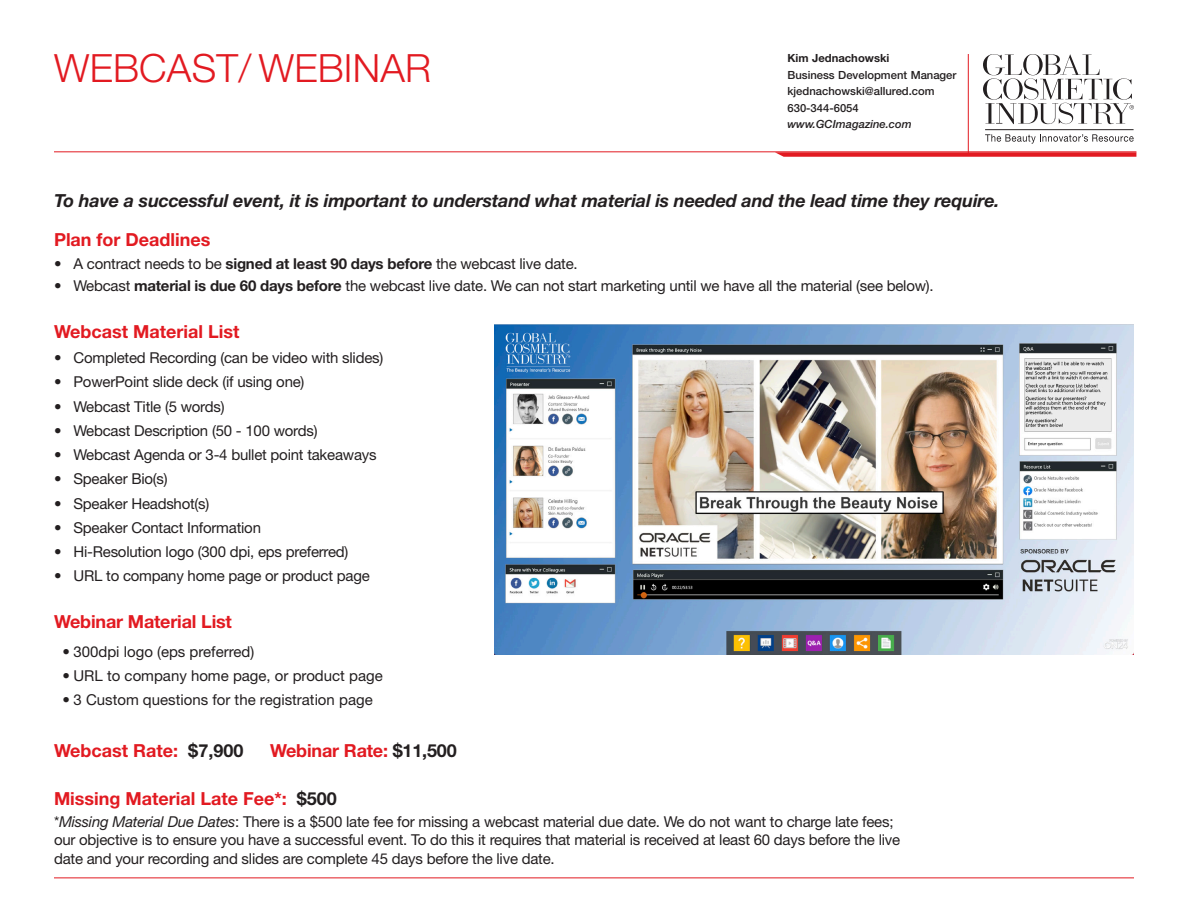
<style>
.page{position:relative;width:1188px;height:918px;background:#fff}
.page>*{position:absolute;margin:0;border:0;box-sizing:border-box;transform-origin:0 0}
.Category_Headline{font:300 39px "Helvetica Neue LT Std";letter-spacing:.005em;color:#e21a21}
.Subhead_1{font:700 18px "Helvetica Neue LT Std";color:#e21a21}
.Deck{font:italic 700 18px "Helvetica Neue LT Std";letter-spacing:-.01em;color:#231f20}
.t1{font:15px/18.8px "Helvetica Neue LT Std";letter-spacing:-.015em;color:#231f20}
.Sales_Rep_Info{font:500 11.25px "Helvetica Neue LT Std";color:#231f20}
.Sales_Website{font:italic 500 11.25px "Helvetica Neue LT Std";color:#231f20}
.Sales_Rep_Name{font:700 11.25px "Helvetica Neue LT Std";color:#231f20}
.s1{font-weight:700}
.s2{color:#231f20}
.s3{font-style:italic}
</style>
<div class="page">
<svg style="left:985px;top:134px;width:149px;height:10px"></svg>
<svg style="left:983px;top:54px;width:151px;height:70px"></svg>
<hr style="left:985px;top:129px;width:149px;height:1px;background:#231f20">
<hr style="left:968px;top:54px;width:1px;height:101px;background:#e21a21">
<hr style="left:54px;top:151px;width:1082px;height:1px;background:#e21a21">
<svg style="left:775px;top:152px;width:361px;height:5px;background:#e43036"></svg>
<hr style="left:54px;top:878px;width:1080px;height:1px;background:#e21a21">
<img style="left:495px;top:325px;width:638px;height:329px">
<p class="Category_Headline" style="left:54px;top:44px;width:379px">WEBCAST/ WEBINAR</p>
<p class="Sales_Rep_Name" style="left:788px;top:51px;width:103px">Kim Jednachowski</p>
<p class="Sales_Rep_Info" style="left:788px;top:68px;width:171px">Business Development Manager</p>
<p class="Sales_Rep_Info" style="left:788px;top:84px;width:149px">kjednachowski@allured.com</p>
<p class="Sales_Rep_Info" style="left:788px;top:101px;width:73px">630-344-6054</p>
<p class="Sales_Website" style="left:788px;top:117px;width:126px">www.GCImagazine.com</p>
<p class="Deck" style="left:54px;top:190px;width:947px">To have a successful event, it is important to understand what material is needed and the lead time they require.</p>
<p class="Subhead_1" style="left:54px;top:228px;width:158px">Plan for Deadlines</p>
<p class="t1" style="left:54px;top:254px;width:525px">• A contract needs to be <span class="s1">signed at least 90 days before</span> the webcast live date.</p>
<p class="t1" style="left:54px;top:276px;width:881px">• Webcast <span class="s1">material is due 60 days before</span> the webcast live date. We can not start marketing until we have all the material (see below).</p>
<p class="Subhead_1" style="left:54px;top:320px;width:187px">Webcast Material List</p>
<p class="t1" style="left:54px;top:348px;width:331px">• Completed Recording (can be video with slides)</p>
<p class="t1" style="left:54px;top:372px;width:252px">• PowerPoint slide deck (if using one)</p>
<p class="t1" style="left:54px;top:397px;width:172px">• Webcast Title (5 words)</p>
<p class="t1" style="left:54px;top:421px;width:265px">• Webcast Description (50 - 100 words)</p>
<p class="t1" style="left:54px;top:445px;width:324px">• Webcast Agenda or 3-4 bullet point takeaways</p>
<p class="t1" style="left:54px;top:469px;width:115px">• Speaker Bio(s)</p>
<p class="t1" style="left:54px;top:494px;width:157px">• Speaker Headshot(s)</p>
<p class="t1" style="left:54px;top:518px;width:209px">• Speaker Contact Information</p>
<p class="t1" style="left:54px;top:542px;width:296px">• Hi-Resolution logo (300 dpi, eps preferred)</p>
<p class="t1" style="left:54px;top:566px;width:317px">• URL to company home page or product page</p>
<p class="Subhead_1" style="left:54px;top:611px;width:179px">Webinar Material List</p>
<p class="t1" style="left:63px;top:642px;width:193px">• 300dpi logo (eps preferred)</p>
<p class="t1" style="left:63px;top:666px;width:322px">• URL to company home page, or product page</p>
<p class="t1" style="left:63px;top:690px;width:312px">• 3 Custom questions for the registration page</p>
<p class="Subhead_1" style="left:54px;top:739px;width:191px">Webcast Rate: <span class="s2">$7,900</span></p>
<p class="Subhead_1" style="left:270px;top:739px;width:188px">Webinar Rate: <span class="s2">$11,500</span></p>
<p class="Subhead_1" style="left:54px;top:787px;width:284px">Missing Material Late Fee*: <span class="s2">$500</span></p>
<p class="t1" style="left:54px;top:812px;width:848px">*<span class="s3">Missing Material Due Dates</span>: There is a $500 late fee for missing a webcast material due date. We do not want to charge late fees; our objective is to ensure you have a successful event. To do this it requires that material is received at least 60 days before the live date and your recording and slides are complete 45 days before the live date.</p>
</div>
